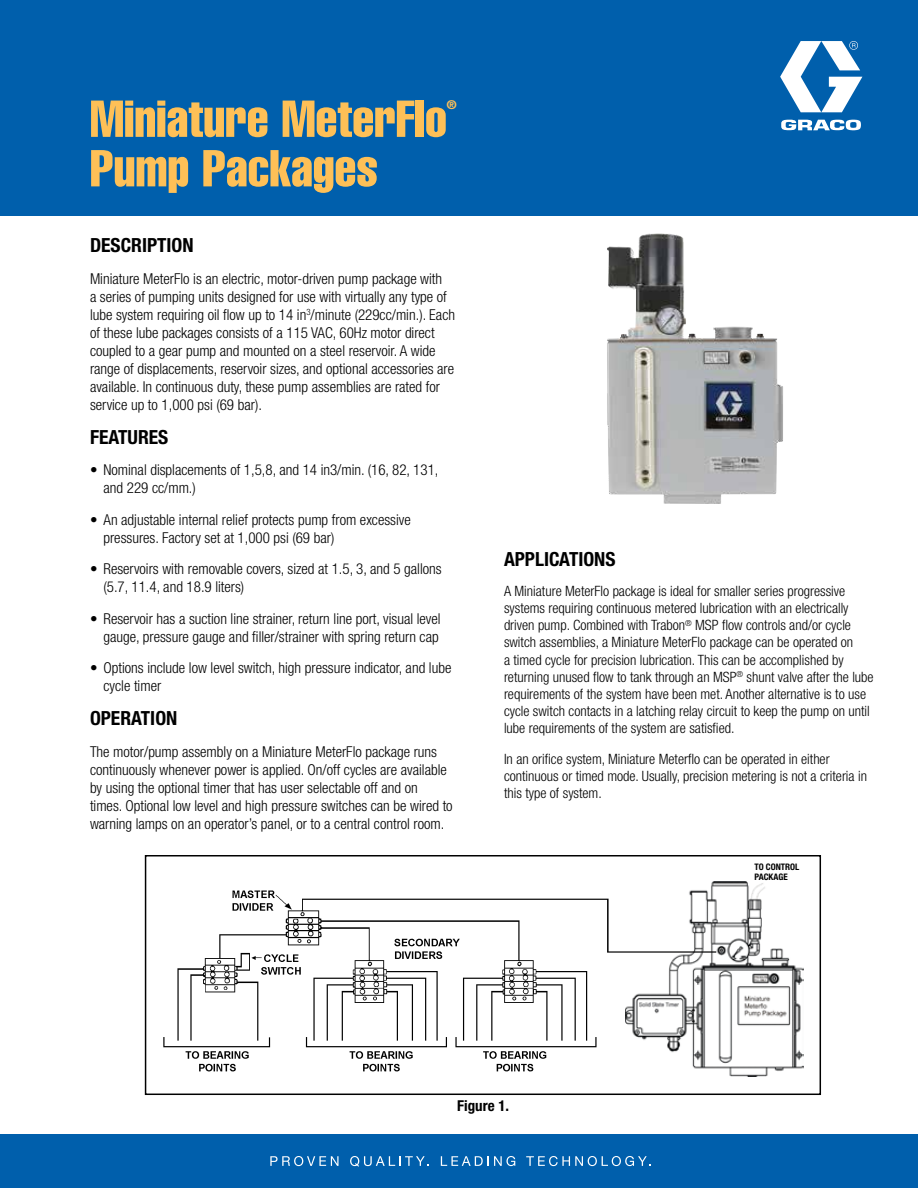
<style>
.page{position:relative;width:918px;height:1188px;background:#fff}
.page>*{position:absolute;margin:0;border:0;box-sizing:border-box;transform-origin:0 0}
.t1{font:51px "Helvetica LT Std Comp";color:#fec057}
.t2{font:700 condensed 19.5px "Helvetica Neue LT Std";color:#000}
.t3{font:300 condensed 15px/18px "Helvetica Neue LT Std";color:#000}
.t4{font:700 condensed 15px "Helvetica Neue LT Std";color:#000}
.t5{font:300 condensed 14.25px/17.1px "Helvetica Neue LT Std";color:#000}
.t6{font:12.3px "Helvetica LT Std Comp";color:#fec057}
.t7{font:700 condensed 9px/9.4px "Helvetica Neue LT Std";color:#000}
</style>
<div class="page">
<img style="left:607px;top:233px;width:176px;height:271px">
<img style="left:690px;top:882px;width:114px;height:195px">
<img style="left:163px;top:891px;width:557px;height:186px">
<div style="left:145px;top:855px;width:676px;height:240px;border:2px solid #000"></div>
<div style="left:0;top:1134px;width:918px;height:54px;background:#005fac"></div>
<svg style="left:270px;top:1156px;width:69px;height:10px"></svg>
<svg style="left:350px;top:1156px;width:79px;height:11px"></svg>
<svg style="left:441px;top:1156px;width:74px;height:10px"></svg>
<svg style="left:526px;top:1156px;width:125px;height:10px"></svg>
<div style="left:0;top:0;width:918px;height:216px;background:#005fac"></div>
<svg style="left:780px;top:41px;width:82px;height:89px"></svg>
<h1 class="t1" style="left:90px;top:86px;width:358px">Miniature MeterFlo</h1>
<p class="t6" style="left:447px;top:97px;width:11px">®</p>
<h1 class="t1" style="left:90px;top:136px;width:289px">Pump Packages</h1>
<h2 class="t2" style="left:90px;top:234px;width:105px">DESCRIPTION</h2>
<p class="t3" style="left:90px;top:270px;width:367px">Miniature MeterFlo is an electric, motor-driven pump package with<br>a series of pumping units designed for use with virtually any type of lube system requiring oil flow up to 14 in<sup>3</sup>/minute (229cc/min.). Each of these lube packages consists of a 115 VAC, 60Hz motor direct coupled to a gear pump and mounted on a steel reservoir. A wide range of displacements, reservoir sizes, and optional accessories are available. In continuous duty, these pump assemblies are rated for service up to 1,000 psi (69 bar).</p>
<h2 class="t2" style="left:90px;top:425px;width:80px">FEATURES</h2>
<p class="t3" style="left:104px;top:461px;width:336px;text-indent:-14px">• Nominal displacements of 1,5,8, and 14 in3/min. (16, 82, 131, and 229 cc/mm.)</p>
<p class="t3" style="left:104px;top:510px;width:309px;text-indent:-14px">• An adjustable internal relief protects pump from excessive pressures. Factory set at 1,000 psi (69 bar)</p>
<p class="t3" style="left:104px;top:560px;width:340px;text-indent:-14px">• Reservoirs with removable covers, sized at 1.5, 3, and 5 gallons (5.7, 11.4, and 18.9 liters)</p>
<p class="t3" style="left:90px;top:609px;width:352px;text-align:right">• Reservoir has a suction line strainer, return line port, visual level gauge, pressure gauge and filler/strainer with spring return cap</p>
<p class="t3" style="left:104px;top:659px;width:349px;text-indent:-14px">• Options include low level switch, high pressure indicator, and lube cycle timer</p>
<h2 class="t2" style="left:90px;top:707px;width:89px">OPERATION</h2>
<p class="t3" style="left:90px;top:742px;width:364px">The motor/pump assembly on a Miniature MeterFlo package runs continuously whenever power is applied. On/off cycles are available by using the optional timer that has user selectable off and on times. Optional low level and high pressure switches can be wired to warning lamps on an operator’s panel, or to a central control room.</p>
<h2 class="t2" style="left:504px;top:547px;width:113px">APPLICATIONS</h2>
<p class="t5" style="left:504px;top:582px;width:371px">A Miniature MeterFlo package is ideal for smaller series progressive systems requiring continuous metered lubrication with an electrically driven pump. Combined with Trabon<sup>®</sup> MSP flow controls and/or cycle switch assemblies, a Miniature MeterFlo package can be operated on<br>a timed cycle for precision lubrication. This can be accomplished by returning unused flow to tank through an MSP<sup>®</sup> shunt valve after the lube requirements of the system have been met. Another alternative is to use cycle switch contacts in a latching relay circuit to keep the pump on until lube requirements of the system are satisfied.</p>
<p class="t5" style="left:504px;top:750px;width:365px">In an orifice system, Miniature Meterflo can be operated in either continuous or timed mode. Usually, precision metering is not a criteria in this type of system.</p>
<p class="t7" style="left:755px;top:862px;width:46px">TO CONTROL<br>PACKAGE</p>
<p class="t4" style="left:457px;top:1096px;width:53px">Figure 1.</p>
</div>
